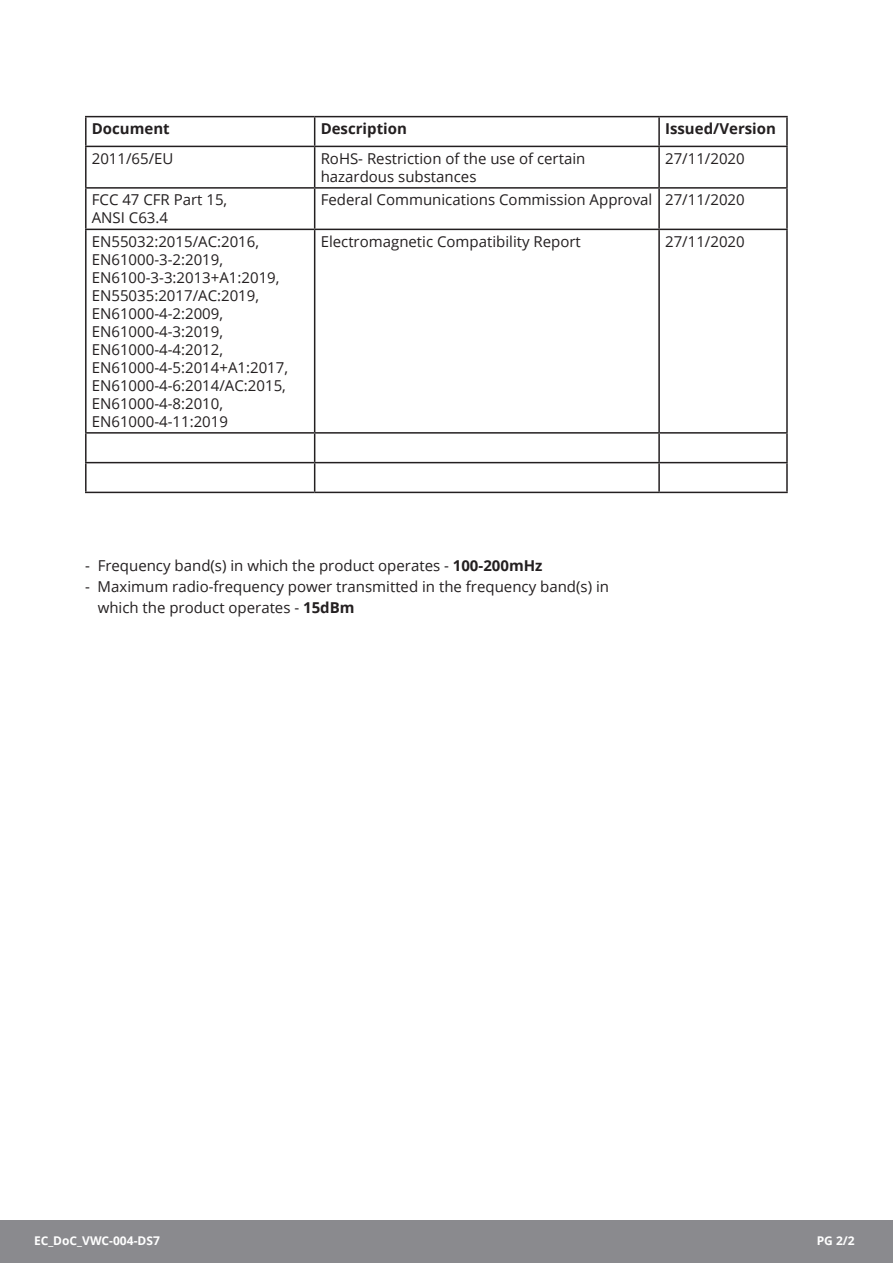
<style>
.page{position:relative;width:893px;height:1263px;background:#fff}
.page>*{position:absolute;margin:0;border:0;box-sizing:border-box;transform-origin:0 0}
.t1{font:15px/18px "Open Sans";color:#231f20}
.t2{font:700 15px "Open Sans";color:#231f20}
.t3{font:700 12px "Open Sans";color:#fff}
.s1{font-weight:700}
</style>
<div class="page">
<div style="left:0;top:1220px;width:893px;height:43px;background:#8a8a8e"></div>
<hr style="left:85px;top:116px;width:230px;height:1px;background:#231f20">
<hr style="left:85px;top:117px;width:2px;height:29px;background:#231f20">
<hr style="left:315px;top:116px;width:344px;height:1px;background:#231f20">
<svg style="left:314px;top:117px;width:1px;height:29px"></svg>
<hr style="left:659px;top:116px;width:129px;height:1px;background:#231f20">
<hr style="left:658px;top:117px;width:2px;height:29px;background:#231f20">
<hr style="left:786px;top:117px;width:2px;height:29px;background:#231f20">
<hr style="left:85px;top:146px;width:230px;height:1px;background:#231f20">
<hr style="left:85px;top:147px;width:2px;height:40px;background:#231f20">
<hr style="left:315px;top:146px;width:344px;height:1px;background:#231f20">
<hr style="left:314px;top:147px;width:1px;height:40px;background:#231f20">
<hr style="left:659px;top:146px;width:129px;height:1px;background:#231f20">
<hr style="left:658px;top:147px;width:2px;height:40px;background:#231f20">
<hr style="left:786px;top:147px;width:2px;height:40px;background:#231f20">
<hr style="left:85px;top:187px;width:230px;height:2px;background:#231f20">
<hr style="left:85px;top:189px;width:2px;height:40px;background:#231f20">
<hr style="left:315px;top:187px;width:344px;height:2px;background:#231f20">
<hr style="left:314px;top:189px;width:1px;height:40px;background:#231f20">
<hr style="left:659px;top:187px;width:129px;height:2px;background:#231f20">
<hr style="left:658px;top:189px;width:2px;height:40px;background:#231f20">
<hr style="left:786px;top:189px;width:2px;height:40px;background:#231f20">
<hr style="left:85px;top:229px;width:230px;height:1px;background:#231f20">
<hr style="left:85px;top:230px;width:2px;height:202px;background:#231f20">
<hr style="left:315px;top:229px;width:344px;height:1px;background:#231f20">
<hr style="left:314px;top:230px;width:1px;height:202px;background:#231f20">
<hr style="left:659px;top:229px;width:129px;height:1px;background:#231f20">
<hr style="left:658px;top:230px;width:2px;height:202px;background:#231f20">
<hr style="left:786px;top:230px;width:2px;height:202px;background:#231f20">
<hr style="left:85px;top:432px;width:230px;height:2px;background:#231f20">
<hr style="left:85px;top:434px;width:2px;height:28px;background:#231f20">
<hr style="left:315px;top:432px;width:344px;height:2px;background:#231f20">
<hr style="left:659px;top:432px;width:129px;height:2px;background:#231f20">
<hr style="left:658px;top:434px;width:2px;height:28px;background:#231f20">
<hr style="left:786px;top:434px;width:2px;height:28px;background:#231f20">
<hr style="left:85px;top:462px;width:230px;height:1px;background:#231f20">
<hr style="left:85px;top:463px;width:2px;height:29px;background:#231f20">
<hr style="left:315px;top:462px;width:344px;height:1px;background:#231f20">
<svg style="left:314px;top:434px;width:1px;height:58px"></svg>
<hr style="left:659px;top:462px;width:129px;height:1px;background:#231f20">
<hr style="left:658px;top:463px;width:2px;height:29px;background:#231f20">
<hr style="left:786px;top:463px;width:2px;height:29px;background:#231f20">
<hr style="left:85px;top:492px;width:230px;height:1px;background:#231f20">
<hr style="left:315px;top:492px;width:344px;height:1px;background:#231f20">
<hr style="left:659px;top:492px;width:129px;height:1px;background:#231f20">
<p class="t2" style="left:92px;top:118px;width:79px">Document</p>
<p class="t2" style="left:321px;top:118px;width:88px">Description</p>
<p class="t2" style="left:665px;top:118px;width:112px">Issued/Version</p>
<p class="t1" style="left:92px;top:149px;width:83px">2011/65/EU</p>
<p class="t1" style="left:321px;top:149px;width:266px">RoHS- Restriction of the use of certain hazardous substances</p>
<p class="t1" style="left:665px;top:149px;width:81px">27/11/2020</p>
<p class="t1" style="left:92px;top:191px;width:137px">FCC 47 CFR Part 15,<br>ANSI C63.4</p>
<p class="t1" style="left:321px;top:191px;width:333px">Federal Communications Commission Approval</p>
<p class="t1" style="left:665px;top:191px;width:81px">27/11/2020</p>
<p class="t1" style="left:92px;top:232px;width:198px">EN55032:2015/AC:2016,<br>EN61000-3-2:2019,<br>EN6100-3-3:2013+A1:2019,<br>EN55035:2017/AC:2019,<br>EN61000-4-2:2009,<br>EN61000-4-3:2019,<br>EN61000-4-4:2012,<br>EN61000-4-5:2014+A1:2017,<br>EN61000-4-6:2014/AC:2015,<br>EN61000-4-8:2010,<br>EN61000-4-11:2019</p>
<p class="t1" style="left:321px;top:232px;width:262px">Electromagnetic Compatibility Report</p>
<p class="t1" style="left:665px;top:232px;width:81px">27/11/2020</p>
<p class="t1" style="left:85px;top:556px;width:459px">- Frequency band(s) in which the product operates - <span class="s1">100-200mHz</span></p>
<p class="t1" style="left:98px;top:576px;width:513px;line-height:21px;text-indent:-13px">- Maximum radio-frequency power transmitted in the frequency band(s) in which the product operates - <span class="s1">15dBm</span></p>
<p class="t3" style="left:34px;top:1232px;width:127px">EC_DoC_VWC-004-DS7</p>
<p class="t3" style="left:817px;top:1232px;width:40px">PG 2/2</p>
</div>
